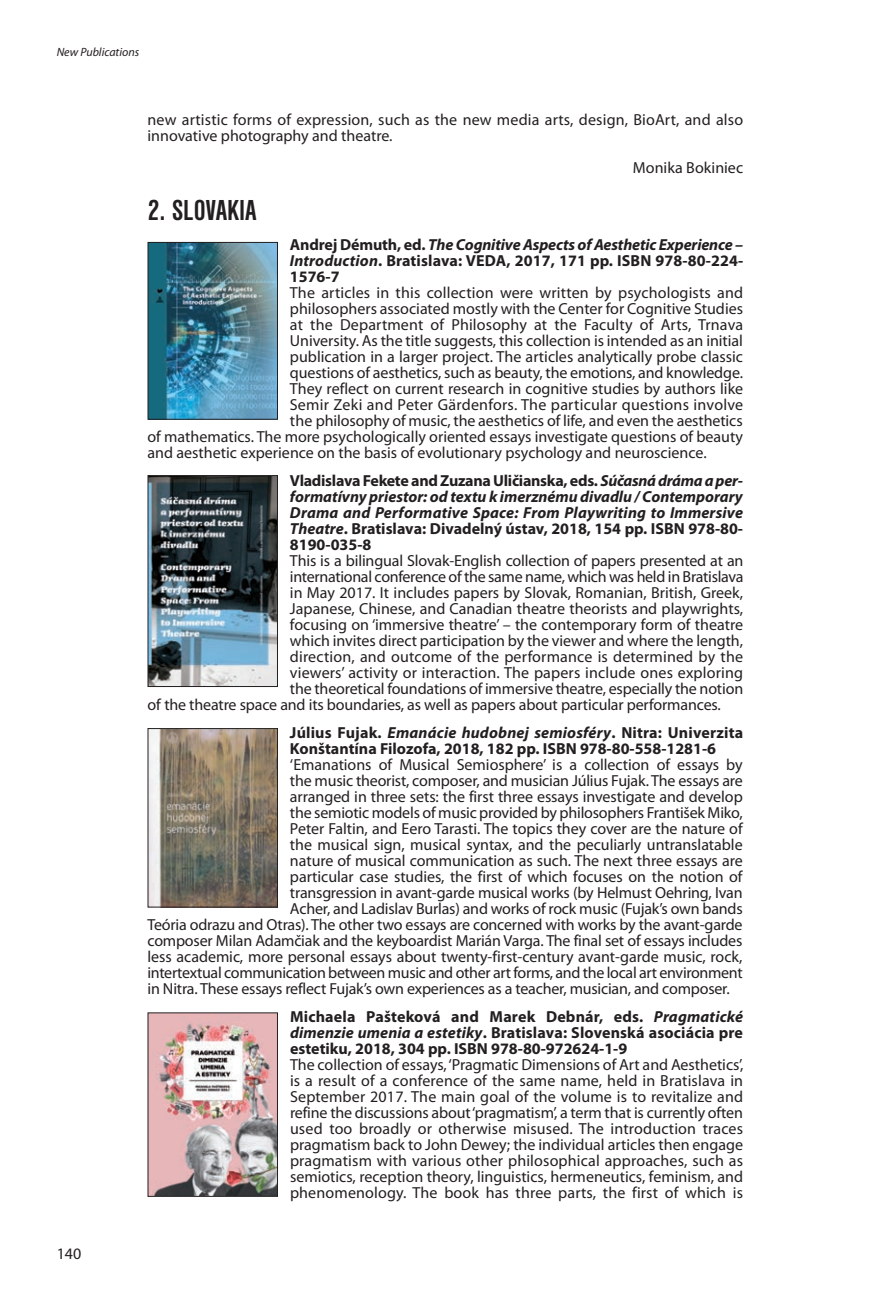
<style>
.page{position:relative;width:885px;height:1316px;background:#fff}
.page>*{position:absolute;margin:0;border:0;box-sizing:border-box;transform-origin:0 0}
.t1{font:700 condensed 30px "Nimbus Sans DCE";color:#231f20}
.t2{font:16px/16px "Myriad Pro";letter-spacing:-.005em;color:#231f20}
.t3{font:700 16px/16px "Myriad Pro";color:#231f20;text-align:justify}
.t4{font:italic 700 16px/16px "Myriad Pro";letter-spacing:.01em;color:#231f20;text-align:justify}
.t5{font:16px "Myriad Pro";letter-spacing:.015em;color:#231f20}
.t6{font:italic 12px "Myriad Pro";color:#231f20}
.s1{font-style:italic}
.s2{font-style:normal}
</style>
<div class="page">
<img style="left:149px;top:244px;width:127px;height:174px">
<div style="left:147px;top:242px;width:131px;height:178px;border:1px solid #231f20"></div>
<img style="left:149px;top:477px;width:127px;height:208px">
<div style="left:147px;top:475px;width:131px;height:212px;border:1px solid #231f20"></div>
<img style="left:149px;top:730px;width:127px;height:175px">
<div style="left:147px;top:728px;width:131px;height:179px;border:1px solid #231f20"></div>
<img style="left:149px;top:1014px;width:127px;height:180px">
<div style="left:147px;top:1012px;width:131px;height:184px;border:1px solid #231f20"></div>
<p class="t6" style="left:57px;top:47px;width:84px">New Publications</p>
<p class="t2" style="left:57px;top:1247px;width:26px">140</p>
<p class="t2" style="left:147px;top:113px;width:597px">new artistic forms of expression, such as the new media arts, design, BioArt, and also innovative photography and theatre.</p>
<p class="t2" style="left:633px;top:161px;width:112px">Monika Bokiniec</p>
<h1 class="t1" style="left:147px;top:191px;width:111px">2. SLOVAKIA</h1>
<p class="t3" style="left:290px;top:237px;width:455px">Andrej Démuth, ed. <span class="s1">The Cognitive Aspects of Aesthetic Experience – Introduction</span>. Bratislava: VEDA, 2017, 171 pp. ISBN 978-80-224- 1576-7</p>
<p class="t2" style="left:290px;top:285px;width:454px">The articles in this collection were written by psychologists and</p>
<p class="t2" style="left:290px;top:301px;width:454px">philosophers associated mostly with the Center for Cognitive Studies</p>
<p class="t2" style="left:290px;top:317px;width:454px">at the Department of Philosophy at the Faculty of Arts, Trnava</p>
<p class="t2" style="left:290px;top:333px;width:454px">University. As the title suggests, this collection is intended as an initial</p>
<p class="t2" style="left:290px;top:349px;width:454px">publication in a larger project. The articles analytically probe classic</p>
<p class="t2" style="left:290px;top:365px;width:454px">questions of aesthetics, such as beauty, the emotions, and knowledge.</p>
<p class="t2" style="left:290px;top:381px;width:454px">They reflect on current research in cognitive studies by authors like</p>
<p class="t5" style="left:290px;top:398px;width:454px">Semir Zeki and Peter Gärdenfors. The particular questions involve</p>
<p class="t2" style="left:290px;top:413px;width:454px">the philosophy of music, the aesthetics of life, and even the aesthetics</p>
<p class="t2" style="left:147px;top:429px;width:597px">of mathematics. The more psychologically oriented essays investigate questions of beauty</p>
<p class="t2" style="left:147px;top:445px;width:560px">and aesthetic experience on the basis of evolutionary psychology and neuroscience.</p>
<p class="t4" style="left:290px;top:473px;width:454px"><span class="s2">Vladislava Fekete and Zuzana Uličianska, eds.</span> Súčasná dráma a per - formatívny priestor: od textu k imerznému divadlu / Contemporary Drama and Performative Space: From Playwriting to Immersive Theatre<span class="s2">. Bratislava: Divadelný ústav, 2018, 154 pp. ISBN 978-80- 8190-035-8</span></p>
<p class="t2" style="left:290px;top:553px;width:455px">This is a bilingual Slovak-English collection of papers presented at an</p>
<p class="t2" style="left:290px;top:569px;width:455px">international conference of the same name, which was held in Bratislava</p>
<p class="t2" style="left:290px;top:585px;width:454px">in May 2017. It includes papers by Slovak, Romanian, British, Greek,</p>
<p class="t2" style="left:290px;top:601px;width:454px">Japanese, Chinese, and Canadian theatre theorists and playwrights,</p>
<p class="t2" style="left:290px;top:617px;width:454px">focusing on ‘immersive theatre’ – the contemporary form of theatre</p>
<p class="t2" style="left:290px;top:633px;width:454px">which invites direct participation by the viewer and where the length,</p>
<p class="t2" style="left:290px;top:649px;width:454px">direction, and outcome of the performance is determined by the</p>
<p class="t2" style="left:290px;top:665px;width:454px">viewers’ activity or interaction. The papers include ones exploring</p>
<p class="t2" style="left:290px;top:681px;width:454px">the theoretical foundations of immersive theatre, especially the notion</p>
<p class="t2" style="left:147px;top:697px;width:574px">of the theatre space and its boundaries, as well as papers about particular performances.</p>
<p class="t3" style="left:290px;top:725px;width:454px">Július Fujak. <span class="s1">Emanácie hudobnej semiosféry</span>. Nitra: Univerzita<br>Konštantína Filozofa, 2018, 182 pp. ISBN 978-80-558-1281-6</p>
<p class="t2" style="left:290px;top:757px;width:454px">‘Emanations of Musical Semiosphere’ is a collection of essays by</p>
<p class="t2" style="left:290px;top:773px;width:454px">the music theorist, composer, and musician Július Fujak. The essays are</p>
<p class="t2" style="left:290px;top:789px;width:454px">arranged in three sets: the first three essays investigate and develop</p>
<p class="t2" style="left:290px;top:805px;width:454px">the semiotic models of music provided by philosophers František Miko,</p>
<p class="t2" style="left:290px;top:821px;width:454px">Peter Faltin, and Eero Tarasti. The topics they cover are the nature of</p>
<p class="t2" style="left:290px;top:837px;width:454px">the musical sign, musical syntax, and the peculiarly untranslatable</p>
<p class="t2" style="left:290px;top:853px;width:454px">nature of musical communication as such. The next three essays are</p>
<p class="t2" style="left:290px;top:869px;width:454px">particular case studies, the first of which focuses on the notion of</p>
<p class="t2" style="left:290px;top:885px;width:454px">transgression in avant-garde musical works (by Helmust Oehring, Ivan</p>
<p class="t2" style="left:290px;top:901px;width:454px">Acher, and Ladislav Burlas) and works of rock music (Fujak’s own bands</p>
<p class="t2" style="left:147px;top:917px;width:596px">Teória odrazu and Otras). The other two essays are concerned with works by the avant-garde</p>
<p class="t2" style="left:147px;top:933px;width:596px">composer Milan Adamčiak and the keyboardist Marián Varga. The final set of essays includes</p>
<p class="t2" style="left:147px;top:949px;width:596px">less academic, more personal essays about twenty-first-century avant-garde music, rock,</p>
<p class="t2" style="left:147px;top:965px;width:596px">intertextual communication between music and other art forms, and the local art environment</p>
<p class="t2" style="left:147px;top:981px;width:583px">in Nitra. These essays reflect Fujak’s own experiences as a teacher, musician, and composer.</p>
<p class="t3" style="left:290px;top:1009px;width:454px">Michaela Pašteková and Marek Debnár, eds. <span class="s1">Pragmatické dimenzie umenia a estetiky</span>. Bratislava: Slovenská asociácia pre estetiku, 2018, 304 pp. ISBN 978-80-972624-1-9</p>
<p class="t2" style="left:290px;top:1057px;width:455px;text-align:justify">The collection of essays, ‘Pragmatic Dimensions of Art and Aesthetics’, is a result of a conference of the same name, held in Bratislava in September 2017. The main goal of the volume is to revitalize and refine the discussions about ‘pragmatism’, a term that is currently often used too broadly or otherwise misused. The introduction traces pragmatism back to John Dewey; the individual articles then engage pragmatism with various other philosophical approaches, such as semiotics, reception theory, linguistics, hermeneutics, feminism, and phenomenology. The book has three parts, the first of which is</p>
</div>
